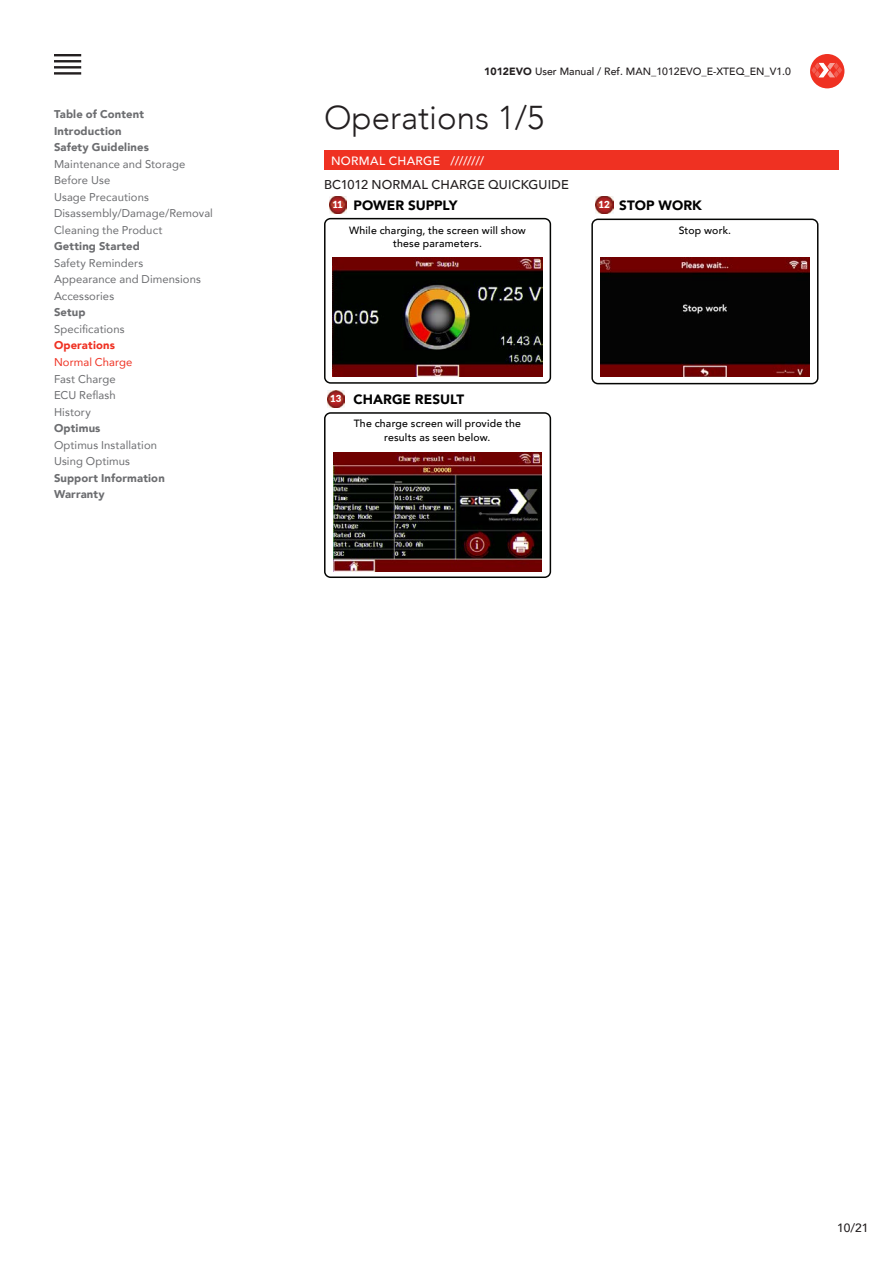
<style>
.page{position:relative;width:893px;height:1263px;background:#fff}
.page>*{position:absolute;margin:0;border:0;box-sizing:border-box;transform-origin:0 0}
.t1{font:300 33px "Avenir";color:#231f20}
.Inter_ital_rouges{font:900 13.5px "Avenir";letter-spacing:.005em;color:#000001}
.Inter_ital_rouges-2{font:500 12.75px "Avenir";letter-spacing:.005em;color:#231f20}
.t2{font:500 12px "Avenir";letter-spacing:.03em;color:#fff}
.t3{font:500 12px "Avenir";color:#231f20}
.t4{font:11.25px "Avenir";letter-spacing:.01em;color:#6c6d70}
.t5{font:900 11.25px "Avenir";letter-spacing:.015em;color:#6c6d70}
.t6{font:11.25px "Avenir";letter-spacing:.01em;color:#ef3122}
.t7{font:900 11.25px "Avenir";letter-spacing:.015em;color:#ef3122}
.Inter_ital_rouges-3{font:500 10.5px/13.5px "Avenir";letter-spacing:.02em;color:#000001;text-align:center}
.t8{font:500 10.5px "Avenir";color:#231f20}
.t9{font:900 9.75px "Lato";color:#fff}
.s1{font-weight:900}
.s2{font-family:"Lato";font-size:9.75px;color:#fff}
</style>
<div class="page">
<svg style="left:810px;top:54px;width:34px;height:34px"></svg>
<svg style="left:324px;top:412px;width:227px;height:166px"></svg>
<img style="left:327px;top:390px;width:18px;height:18px">
<img style="left:333px;top:452px;width:209px;height:119px">
<svg style="left:591px;top:219px;width:227px;height:165px"></svg>
<img style="left:596px;top:196px;width:17px;height:18px">
<img style="left:600px;top:257px;width:210px;height:120px">
<svg style="left:324px;top:218px;width:227px;height:166px"></svg>
<img style="left:329px;top:196px;width:17px;height:17px">
<img style="left:333px;top:257px;width:209px;height:120px">
<hr style="left:54px;top:72px;width:27px;height:3px;background:#231f20">
<hr style="left:54px;top:66px;width:27px;height:3px;background:#231f20">
<hr style="left:54px;top:60px;width:27px;height:2px;background:#231f20">
<hr style="left:54px;top:54px;width:27px;height:2px;background:#231f20">
<div style="left:324px;top:150px;width:515px;height:20px;background:#ef3122"></div>
<p class="t5" style="left:54px;top:105px;width:92px">Table of Content</p>
<p class="t5" style="left:54px;top:121px;width:69px">Introduction</p>
<p class="t5" style="left:54px;top:138px;width:96px">Safety Guidelines</p>
<p class="t4" style="left:54px;top:155px;width:133px">Maintenance and Storage</p>
<p class="t4" style="left:54px;top:171px;width:58px">Before Use</p>
<p class="t4" style="left:54px;top:188px;width:96px">Usage Precautions</p>
<p class="t4" style="left:54px;top:204px;width:161px">Disassembly/Damage/Removal</p>
<p class="t4" style="left:54px;top:221px;width:110px">Cleaning the Product</p>
<p class="t5" style="left:54px;top:237px;width:87px">Getting Started</p>
<p class="t4" style="left:54px;top:254px;width:91px">Safety Reminders</p>
<p class="t4" style="left:54px;top:270px;width:148px">Appearance and Dimensions</p>
<p class="t4" style="left:54px;top:287px;width:62px">Accessories</p>
<p class="t5" style="left:54px;top:303px;width:33px">Setup</p>
<p class="t4" style="left:54px;top:320px;width:72px">Specifications</p>
<p class="t7" style="left:54px;top:336px;width:62px">Operations</p>
<p class="t6" style="left:54px;top:353px;width:80px">Normal Charge</p>
<p class="t4" style="left:54px;top:370px;width:63px">Fast Charge</p>
<p class="t4" style="left:54px;top:386px;width:63px">ECU Reflash</p>
<p class="t4" style="left:54px;top:403px;width:38px">History</p>
<p class="t5" style="left:54px;top:418px;width:48px">Optimus</p>
<p class="t4" style="left:54px;top:436px;width:105px">Optimus Installation</p>
<p class="t4" style="left:54px;top:452px;width:78px">Using Optimus</p>
<p class="t5" style="left:54px;top:468px;width:112px">Support Information</p>
<p class="t5" style="left:54px;top:484px;width:52px">Warranty</p>
<p class="t8" style="left:484px;top:62px;width:308px"><span class="s1">1012EVO</span> User Manual / Ref. MAN_1012EVO_E-XTEQ_EN_V1.0</p>
<p class="t1" style="left:324px;top:98px;width:222px">Operations 1/5</p>
<p class="t2" style="left:331px;top:150px;width:155px">NORMAL CHARGE ////////</p>
<p class="Inter_ital_rouges-2" style="left:324px;top:174px;width:246px">BC1012 NORMAL CHARGE QUICKGUIDE</p>
<p class="Inter_ital_rouges" style="left:337px;top:193px;width:122px"><span class="s2">1</span> POWER SUPPLY</p>
<p class="t9" style="left:332px;top:197px;width:7px">1</p>
<p class="t9" style="left:598px;top:198px;width:13px">12</p>
<p class="Inter_ital_rouges-3" style="left:349px;top:223px;width:178px">While charging, the screen will show these parameters.</p>
<p class="Inter_ital_rouges" style="left:619px;top:193px;width:84px">STOP WORK</p>
<p class="Inter_ital_rouges-3" style="left:679px;top:223px;width:54px">Stop work.</p>
<p class="Inter_ital_rouges" style="left:330px;top:388px;width:136px"><span class="s2">13</span> CHARGE RESULT</p>
<p class="Inter_ital_rouges-3" style="left:354px;top:416px;width:169px">The charge screen will provide the results as seen below.</p>
<p class="t3" style="left:837px;top:1218px;width:33px">10/21</p>
</div>
